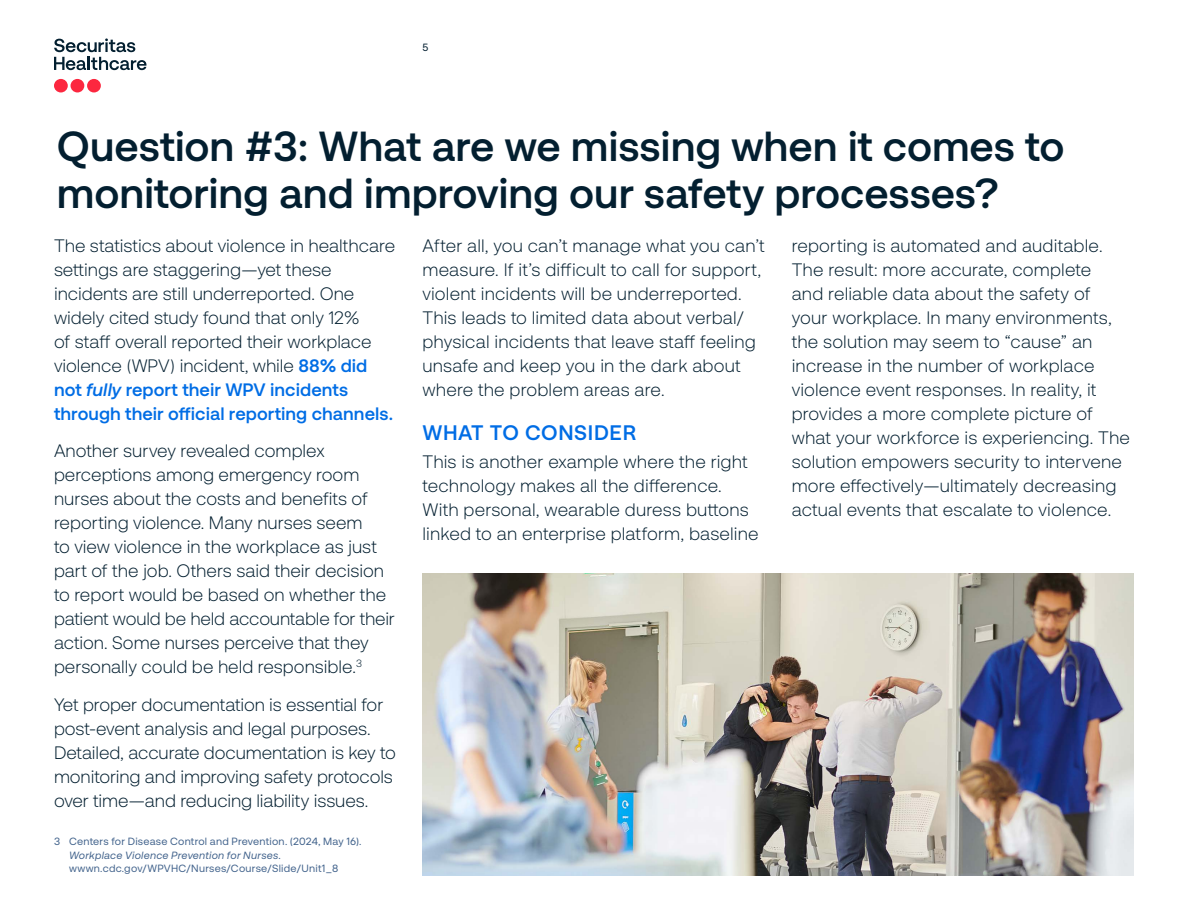
<style>
.page{position:relative;width:1188px;height:918px;background:#fff}
.page>*{position:absolute;margin:0;border:0;box-sizing:border-box;transform-origin:0 0}
.t1{font:700 42px/46.5px "Securitas Pro";letter-spacing:-.005em;color:#031f30}
.t2{font:700 21px "Securitas Pro";letter-spacing:.025em;color:#006de5}
.t3{font:300 18px/24px "Securitas Pro";color:#031f30}
.t4{font:10.5px/13.5px "Securitas Pro";letter-spacing:.02em;color:#42638c}
.t5{font:10.5px "Securitas Pro";color:#031f30}
.s1{font-weight:700;color:#006de5}
.s2{font-weight:700;font-style:italic;color:#006de5}
.s3{font-style:italic}
</style>
<div class="page">
<div style="left:54px;top:79px;width:14px;height:13px;background:#fc273f;border-radius:50%"></div>
<div style="left:71px;top:79px;width:13px;height:13px;background:#fc273f;border-radius:50%"></div>
<div style="left:87px;top:79px;width:14px;height:13px;background:#fc273f;border-radius:50%"></div>
<svg style="left:54px;top:38px;width:92px;height:32px"></svg>
<img style="left:423px;top:574px;width:711px;height:301px">
<p class="t5" style="left:423px;top:41px;width:7px">5</p>
<h1 class="t1" style="left:57px;top:123px;width:1009px">Question #3: What are we missing when it comes to monitoring and improving our safety processes?</h1>
<p class="t3" style="left:54px;top:233px;width:343px">The statistics about violence in healthcare settings are staggering—yet these incidents are still underreported. One widely cited study found that only 12%<br>of staff overall reported their workplace violence (WPV) incident, while <span class="s1">88% did not</span> <span class="s2">fully</span> <span class="s1">report their WPV incidents through their official reporting channels.</span></p>
<p class="t3" style="left:54px;top:439px;width:343px">Another survey revealed complex perceptions among emergency room nurses about the costs and benefits of reporting violence. Many nurses seem<br>to view violence in the workplace as just part of the job. Others said their decision to report would be based on whether the patient would be held accountable for their action. Some nurses perceive that they personally could be held responsible.<sup>3</sup></p>
<p class="t3" style="left:54px;top:692px;width:343px">Yet proper documentation is essential for post-event analysis and legal purposes.<br>Detailed, accurate documentation is key to monitoring and improving safety protocols over time—and reducing liability issues.</p>
<p class="t4" style="left:69px;top:835px;width:294px;text-indent:-15px">3 Centers for Disease Control and Prevention. (2024, May 16).<br><span class="s3">Workplace Violence Prevention for Nurses</span>. wwwn.cdc.gov/WPVHC/Nurses/Course/Slide/Unit1_8</p>
<p class="t3" style="left:422px;top:233px;width:344px">After all, you can’t manage what you can’t measure. If it’s difficult to call for support, violent incidents will be underreported.<br>This leads to limited data about verbal/ physical incidents that leave staff feeling unsafe and keep you in the dark about where the problem areas are.</p>
<p class="t2" style="left:423px;top:420px;width:216px">WHAT TO CONSIDER</p>
<p class="t3" style="left:423px;top:450px;width:338px">This is another example where the right technology makes all the difference.<br>With personal, wearable duress buttons linked to an enterprise platform, baseline</p>
<p class="t3" style="left:792px;top:233px;width:340px">reporting is automated and auditable.<br>The result: more accurate, complete<br>and reliable data about the safety of your workplace. In many environments, the solution may seem to “cause” an increase in the number of workplace violence event responses. In reality, it provides a more complete picture of what your workforce is experiencing. The solution empowers security to intervene more effectively—ultimately decreasing actual events that escalate to violence.</p>
</div>
